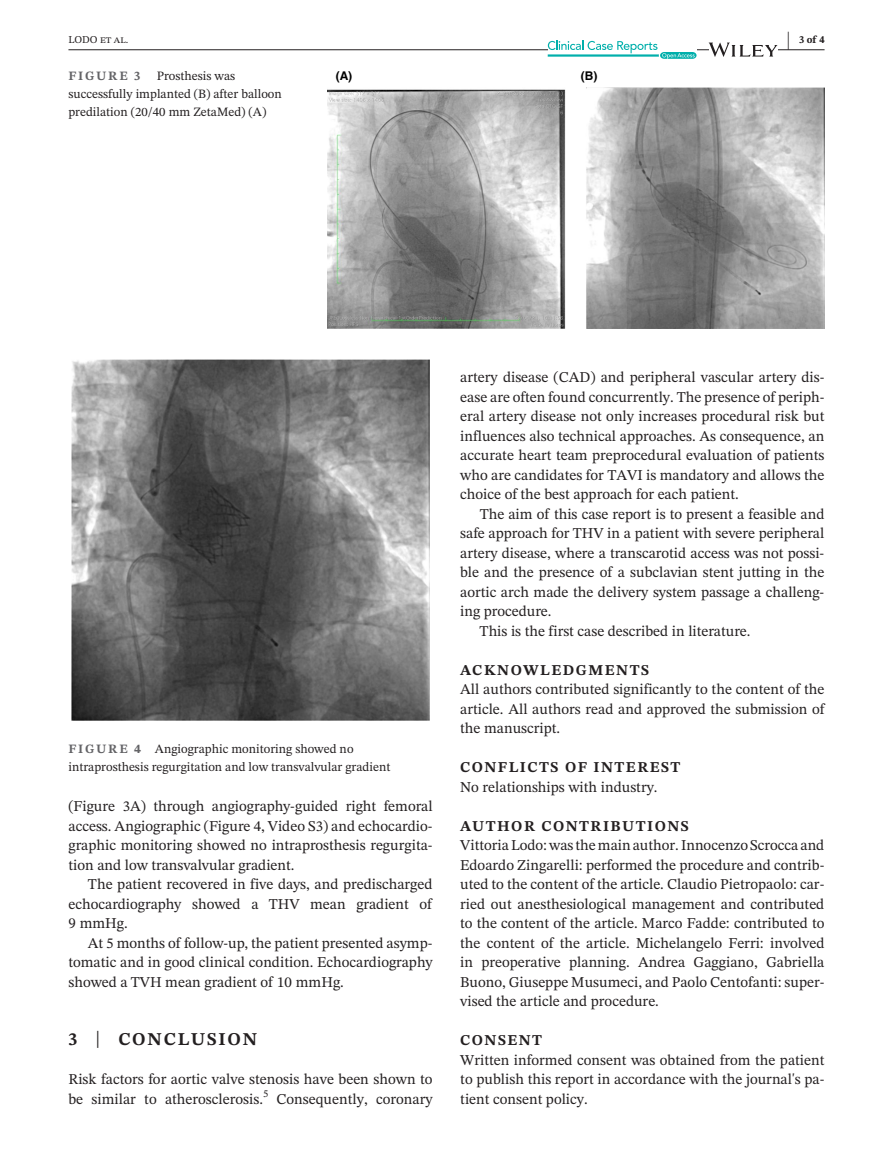
<style>
.page{position:relative;width:893px;height:1174px;background:#fff}
.page>*{position:absolute;margin:0;border:0;box-sizing:border-box;transform-origin:0 0}
.t1{font:700 21px "STIX Two Text";color:#231f20;scale:.42 1}
.t2{font:700 18px "STIX Two Text";letter-spacing:.1em;color:#231f20}
.t3{font:15px/19.5px "STIX Two Text";color:#231f20;text-align:justify}
.t4{font:700 15px "STIX Two Text";letter-spacing:.1em;color:#231f20}
.t5{font:12.75px/18px "STIX Two Text";color:#231f20}
.t6{font:700 12.75px "STIX Two Text";letter-spacing:.14em;color:#636366}
.t7{font:700 12px "Helvetica";color:#000}
.t8{font:10.5px "STIX Two Text";color:#231f20}
.t9{font:700 10.5px "STIX Two Text";color:#231f20}
.s1{font-weight:700;color:#636366}
.s2{font-weight:400;font-size:23.7px}
</style>
<div class="page">
<hr style="left:68px;top:49px;width:756px;height:1px;background:#231f20">
<svg style="left:548px;top:41px;width:148px;height:18px"></svg>
<svg style="left:709px;top:43px;width:68px;height:14px"></svg>
<img style="left:327px;top:87px;width:497px;height:241px">
<div style="left:68px;top:359px;width:365px;height:361px;background:linear-gradient(to bottom,#fff,#fff)"></div>
<img style="left:72px;top:359px;width:357px;height:361px">
<h1 class="t1" style="left:787px;top:24px;width:8px">|</h1>
<p class="t8" style="left:68px;top:32px;width:61px">LODO et al.</p>
<p class="t9" style="left:799px;top:32px;width:27px">3 of 4</p>
<p class="t5" style="left:68px;top:66px;width:215px;text-indent:88px">Prosthesis was successfully implanted (B) after balloon predilation (20/40 mm ZetaMed) (A)</p>
<p class="t7" style="left:336px;top:69px;width:18px">(A)</p>
<p class="t7" style="left:581px;top:69px;width:18px">(B)</p>
<p class="t6" style="left:68px;top:66px;width:74px">FIGURE 3</p>
<p class="t5" style="left:68px;top:739px;width:323px"><span class="s1">FIGURE 4</span> Angiographic monitoring showed no intraprosthesis regurgitation and low transvalvular gradient</p>
<p class="t3" style="left:68px;top:796px;width:366px">(Figure 3A) through angiography-guided right femoral access. Angiographic (Figure 4, Video S3) and echocardio&shy;graphic monitoring showed no intraprosthesis regurgita&shy;tion and low transvalvular gradient.</p>
<p class="t3" style="left:68px;top:874px;width:366px;text-indent:20px">The patient recovered in five days, and predischarged echocardiography showed a THV mean gradient of 9 mmHg.</p>
<p class="t3" style="left:68px;top:933px;width:366px;text-indent:20px">At 5 months of follow-up, the patient presented asymp&shy;tomatic and in good clinical condition. Echocardiography showed a TVH mean gradient of 10 mmHg.</p>
<p class="t2" style="left:68px;top:1026px;width:190px">3 <span class="s2">|</span> CONCLUSION</p>
<p class="t3" style="left:68px;top:1069px;width:366px">Risk factors for aortic valve stenosis have been shown to be similar to atherosclerosis.</p>
<p class="t8" style="left:263px;top:1086px;width:7px">5</p>
<p class="t3" style="left:277px;top:1089px;width:158px">Consequently, coronary</p>
<p class="t3" style="left:460px;top:367px;width:366px">artery disease (CAD) and peripheral vascular artery dis&shy;ease are often found concurrently. The presence of periph&shy;eral artery disease not only increases procedural risk but influences also technical approaches. As consequence, an accurate heart team preprocedural evaluation of patients who are candidates for TAVI is mandatory and allows the choice of the best approach for each patient.</p>
<p class="t3" style="left:480px;top:504px;width:346px">The aim of this case report is to present a feasible and</p>
<p class="t3" style="left:460px;top:523px;width:366px">safe approach for THV in a patient with severe peripheral</p>
<p class="t3" style="left:460px;top:543px;width:366px">artery disease, where a transcarotid access was not possi-</p>
<p class="t3" style="left:460px;top:562px;width:366px">ble and the presence of a subclavian stent jutting in the</p>
<p class="t3" style="left:460px;top:582px;width:366px">aortic arch made the delivery system passage a challeng-</p>
<p class="t3" style="left:460px;top:601px;width:93px">ing procedure.</p>
<p class="t3" style="left:480px;top:621px;width:272px">This is the first case described in literature.</p>
<p class="t4" style="left:460px;top:659px;width:190px">ACKNOWLEDGMENTS</p>
<p class="t3" style="left:460px;top:679px;width:366px">All authors contributed significantly to the content of the article. All authors read and approved the submission of the manuscript.</p>
<p class="t4" style="left:460px;top:756px;width:222px">CONFLICTS OF INTEREST</p>
<p class="t3" style="left:460px;top:777px;width:199px">No relationships with industry.</p>
<p class="t4" style="left:460px;top:815px;width:230px">AUTHOR CONTRIBUTIONS</p>
<p class="t3" style="left:460px;top:835px;width:366px">VittoriaLodo:wasthemainauthor.Innocenzo Scrocca and Edoardo Zingarelli: performed the procedure and contrib&shy;uted to the content of the article. Claudio Pietropaolo: car&shy;ried out anesthesiological management and contributed to the content of the article. Marco Fadde: contributed to the content of the article. Michelangelo Ferri: involved in preoperative planning. Andrea Gaggiano, Gabriella Buono, Giuseppe Musumeci, and Paolo Centofanti: super&shy;vised the article and procedure.</p>
<p class="t4" style="left:460px;top:1029px;width:83px">CONSENT</p>
<p class="t3" style="left:460px;top:1050px;width:366px">Written informed consent was obtained from the patient to publish this report in accordance with the journal's pa&shy;tient consent policy.</p>
</div>
